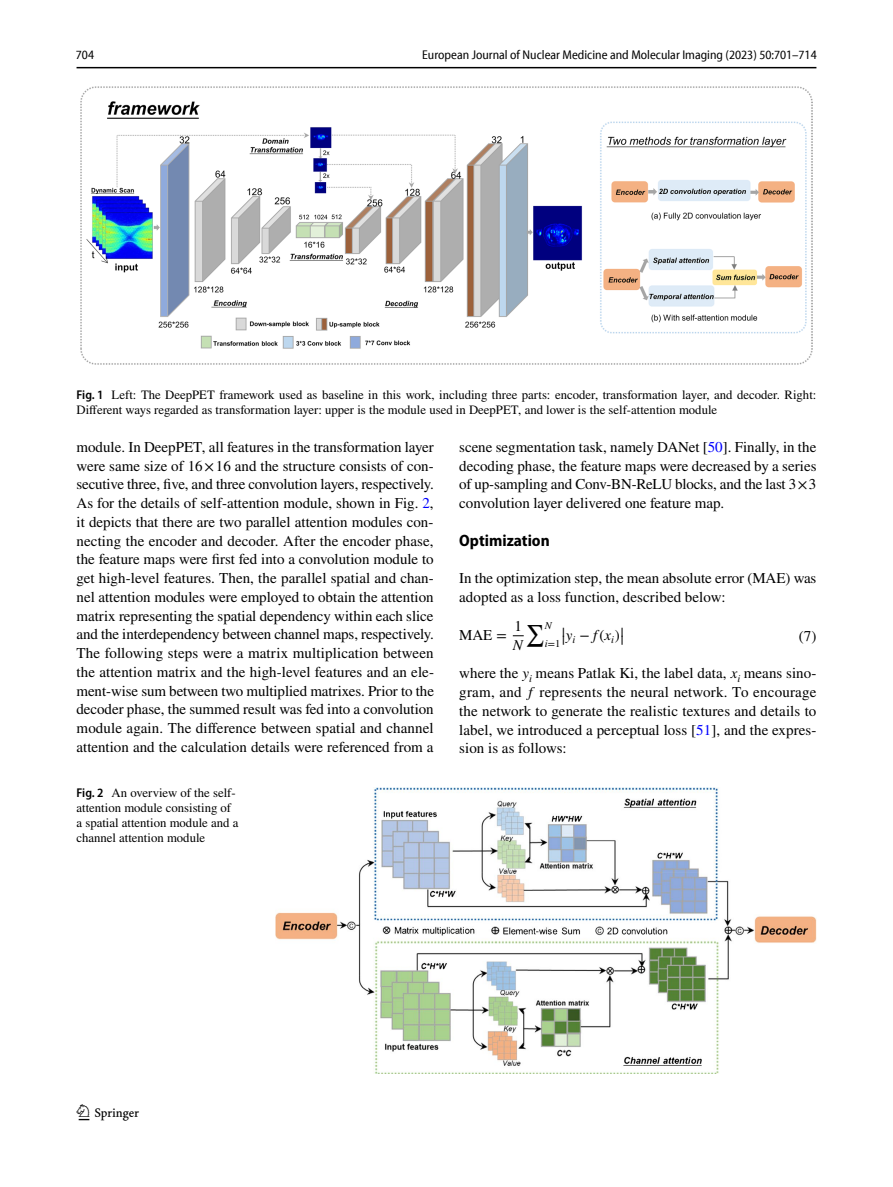
<style>
.page{position:relative;width:893px;height:1187px;background:#fff}
.page>*{position:absolute;margin:0;border:0;box-sizing:border-box;transform-origin:0 0}
.t1{font:22.5px "Springnew Regular 2";color:#000}
.t2{font:700 semi-condensed 16.5px "Myriad Pro";color:#000}
.t3{font:15px/18.8px "STIX";color:#000;text-align:justify}
.t4{font:15px "STIX General Italic 27";color:#000}
.t5{font:15px "STIX General Regular 10";color:#000}
.t6{font:15px "STIX Math Extensions Regular 4";color:#000}
.t7{font:12.75px/15px "STIX";color:#000}
.t8{font:semi-condensed 12.75px "Myriad Pro Unic";color:#000}
.t9{font:10.5px "STIX General Italic 27";color:#000}
.s1{font-family:"Myriad Pro";font-weight:600;font-stretch:semi-condensed}
.s2{color:#00f}
.s3{font-family:"STIX Math Extensions Regular 4"}
.s4{font-family:"STIX Math Regular 8"}
.s5{font-family:"STIX General Regular 10"}
.s6{font-family:"STIX General Italic 24"}
.s7{font-family:"STIX General Italic 25"}
.s8{font-family:"STIX General Italic 26"}
</style>
<div class="page">
<hr style="left:77px;top:67px;width:739px;height:1px;background:#000">
<img style="left:81px;top:87px;width:731px;height:277px">
<img style="left:275px;top:787px;width:541px;height:286px">
<p class="t8" style="left:76px;top:50px;width:20px">704</p>
<p class="t8" style="left:422px;top:50px;width:396px">European Journal of Nuclear Medicine and Molecular Imaging (2023) 50:701–714</p>
<p class="t7" style="left:77px;top:388px;width:741px"><span class="s1">Fig. 1</span> Left: The DeepPET framework used as baseline in this work, including three parts: encoder, transformation layer, and decoder. Right:<br>Different ways regarded as transformation layer: upper is the module used in DeepPET, and lower is the self-attention module</p>
<p class="t3" style="left:77px;top:438px;width:359px">module. In DeepPET, all features in the transformation layer were same size of 16×16 and the structure consists of con&shy;secutive three, five, and three convolution layers, respectively.<br>As for the details of self-attention module, shown in Fig. <span class="s2">2</span>, it depicts that there are two parallel attention modules con&shy;necting the encoder and decoder. After the encoder phase, the feature maps were first fed into a convolution module to get high-level features. Then, the parallel spatial and chan&shy;nel attention modules were employed to obtain the attention matrix representing the spatial dependency within each slice and the interdependency between channel maps, respectively.<br>The following steps were a matrix multiplication between the attention matrix and the high-level features and an ele&shy;ment-wise sum between two multiplied matrixes. Prior to the decoder phase, the summed result was fed into a convolution module again. The difference between spatial and channel attention and the calculation details were referenced from a</p>
<p class="t3" style="left:459px;top:438px;width:359px">scene segmentation task, namely DANet [<span class="s2">50</span>]. Finally, in the decoding phase, the feature maps were decreased by a series of up-sampling and Conv-BN-ReLU blocks, and the last 3×3 convolution layer delivered one feature map.</p>
<p class="t2" style="left:459px;top:530px;width:92px">Optimization</p>
<p class="t3" style="left:459px;top:569px;width:359px">In the optimization step, the mean absolute error (MAE) was adopted as a loss function, described below:</p>
<p class="t5" style="left:514px;top:620px;width:9px">1</p>
<p class="t4" style="left:513px;top:639px;width:12px">N</p>
<p class="t6" style="left:525px;top:612px;width:28px">∑<sub>N</sub></p>
<p class="t6" style="left:561px;top:621px;width:6px">|</p>
<p class="t4" style="left:561px;top:629px;width:65px"><span class="s3">|</span>y<sub>i</sub> <span class="s4">−</span> f<span class="s4">(</span>x<sub>i</sub><span class="s4">)</span><sup>|</sup></p>
<p class="t6" style="left:620px;top:630px;width:6px">|</p>
<p class="t5" style="left:459px;top:629px;width:49px">MAE <span class="s4">=</span></p>
<p class="t3" style="left:799px;top:627px;width:19px">(7)</p>
<p class="t9" style="left:545px;top:640px;width:17px">i<span class="s4">=</span><span class="s5">1</span></p>
<p class="t3" style="left:459px;top:665px;width:359px">where the <span class="s6">y</span><sub>i</sub> means Patlak Ki, the label data, <span class="s7">x</span><sub>i</sub> means sino&shy;gram, and <span class="s8">f</span> represents the neural network. To encourage the network to generate the realistic textures and details to label, we introduced a perceptual loss [<span class="s2">51</span>], and the expres&shy;sion is as follows:</p>
<p class="t7" style="left:77px;top:786px;width:163px"><span class="s1">Fig. 2</span> An overview of the self&shy;attention module consisting of a spatial attention module and a channel attention module</p>
<h1 class="t1" style="left:79px;top:1104px;width:62px">1 3</h1>
</div>
